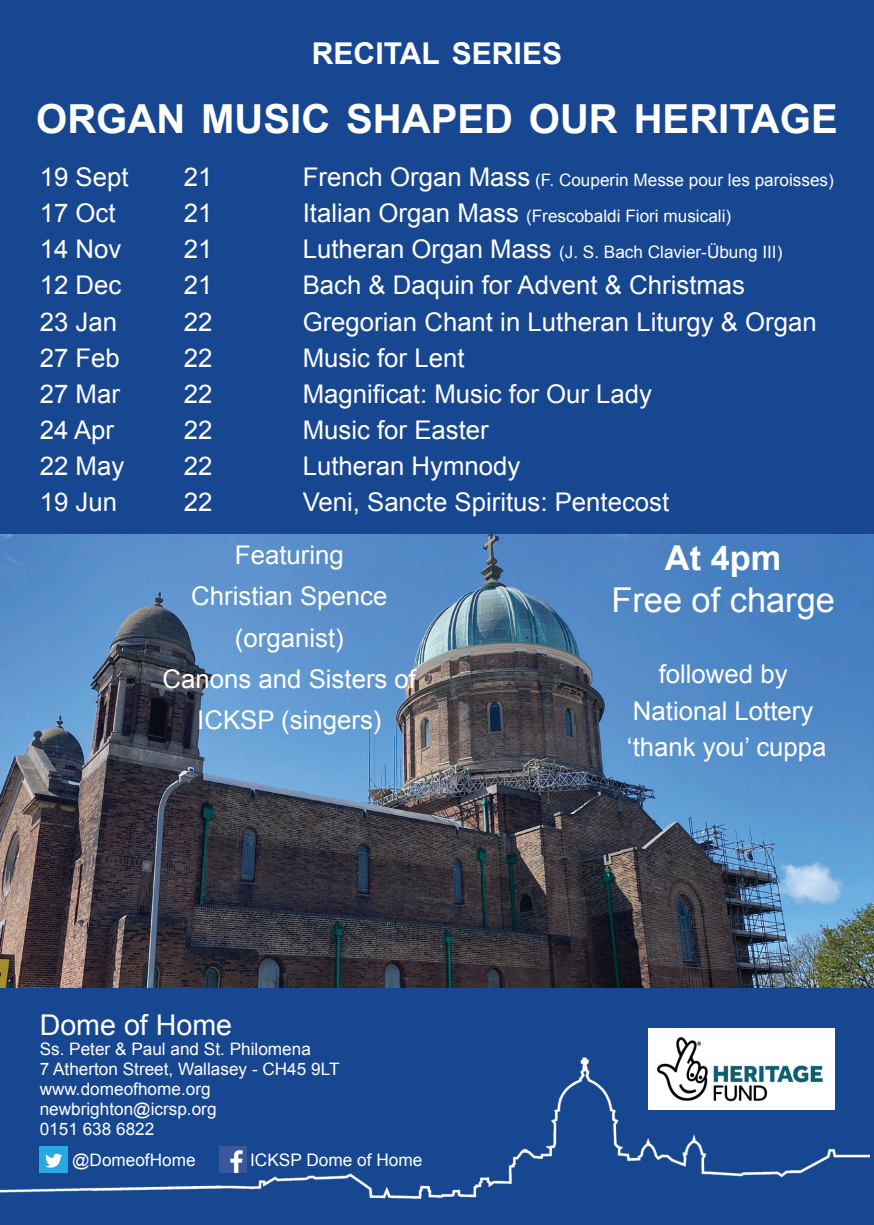
<style>
.page{position:relative;width:874px;height:1225px;background:#fff}
.page>*{position:absolute;margin:0;border:0;box-sizing:border-box;transform-origin:0 0}
.t1{font:700 40px "Arial";color:#fff}
.t2{font:34.4px "Arial";color:#fff}
.t3{font:700 34.4px "Arial";color:#fff}
.t4{font:700 30px "Arial";color:#fff}
.t5{font:28.6px "Arial";color:#fff}
.t6{font:25.8px/36px "Arial";color:#fff;text-align:center}
.t7{font:17.2px/20px "Arial";color:#fff}
.s1{font-size:25.8px}
</style>
<div class="page">
<img style="left:0;top:533px;width:873px;height:455px">
<div style="left:0;top:988px;width:873px;height:237px;background:#184791"></div>
<img style="left:0;top:1041px;width:869px;height:158px">
<div style="left:0;top:0;width:873px;height:533px;background:#184791"></div>
<img style="left:220px;top:1146px;width:26px;height:26px">
<img style="left:40px;top:1146px;width:27px;height:26px">
<img style="left:648px;top:1028px;width:185px;height:81px">
<p class="t4" style="left:312px;top:34px;width:251px">RECITAL SERIES</p>
<h1 class="t1" style="left:36px;top:93px;width:802px">ORGAN MUSIC SHAPED OUR HERITAGE</h1>
<p class="t6" style="left:40px;top:159px;width:90px">19 Sept</p>
<p class="t6" style="left:184px;top:159px;width:30px">21</p>
<p class="t6" style="left:40px;top:195px;width:77px">17 Oct</p>
<p class="t6" style="left:184px;top:195px;width:30px">21</p>
<p class="t6" style="left:40px;top:232px;width:83px">14 Nov</p>
<p class="t6" style="left:184px;top:232px;width:30px">21</p>
<p class="t6" style="left:40px;top:268px;width:83px">12 Dec</p>
<p class="t6" style="left:184px;top:268px;width:30px">21</p>
<p class="t6" style="left:40px;top:304px;width:79px">23 Jan</p>
<p class="t6" style="left:184px;top:304px;width:30px">22</p>
<p class="t6" style="left:40px;top:340px;width:82px">27 Feb</p>
<p class="t6" style="left:184px;top:340px;width:30px">22</p>
<p class="t6" style="left:40px;top:376px;width:82px">27 Mar</p>
<p class="t6" style="left:184px;top:376px;width:30px">22</p>
<p class="t6" style="left:40px;top:412px;width:76px">24 Apr</p>
<p class="t6" style="left:184px;top:412px;width:30px">22</p>
<p class="t6" style="left:40px;top:448px;width:86px">22 May</p>
<p class="t6" style="left:184px;top:448px;width:30px">22</p>
<p class="t6" style="left:40px;top:484px;width:79px">19 Jun</p>
<p class="t6" style="left:184px;top:484px;width:30px">22</p>
<p class="t7" style="left:302px;top:162px;width:532px;line-height:36px"><span class="s1">French Organ Mass</span> (F. Couperin Messe pour les paroisses)<br><span class="s1">Italian Organ Mass</span> (Frescobaldi Fiori musicali)<br><span class="s1">Lutheran Organ Mass</span> (J. S. Bach Clavier-Übung III)</p>
<p class="t6" style="left:302px;top:268px;width:515px;text-align:left">Bach &amp; Daquin for Advent &amp; Christmas<br>Gregorian Chant in Lutheran Liturgy &amp; Organ<br>Music for Lent<br>Magnificat: Music for Our Lady<br>Music for Easter<br>Lutheran Hymnody<br>Veni, Sancte Spiritus: Pentecost</p>
<p class="t6" style="left:162px;top:535px;width:255px;line-height:41.2px">Featuring<br>Christian Spence (organist)<br>Canons and Sisters of<br>ICKSP (singers)</p>
<p class="t5" style="left:40px;top:1006px;width:194px">Dome of Home</p>
<p class="t7" style="left:40px;top:1038px;width:301px">Ss. Peter &amp; Paul and St. Philomena<br>7 Atherton Street, Wallasey - CH45 9LT www.domeofhome.org newbrighton@icrsp.org<br>0151 638 6822</p>
<p class="t7" style="left:72px;top:1150px;width:125px">@DomeofHome</p>
<p class="t7" style="left:250px;top:1150px;width:174px">ICKSP Dome of Home</p>
<h2 class="t3" style="left:664px;top:536px;width:118px">At 4pm</h2>
<h2 class="t2" style="left:611px;top:577px;width:225px">Free of charge</h2>
<p class="t6" style="left:626px;top:656px;width:201px;line-height:36.6px">followed by<br>National Lottery ‘thank you’ cuppa</p>
</div>
